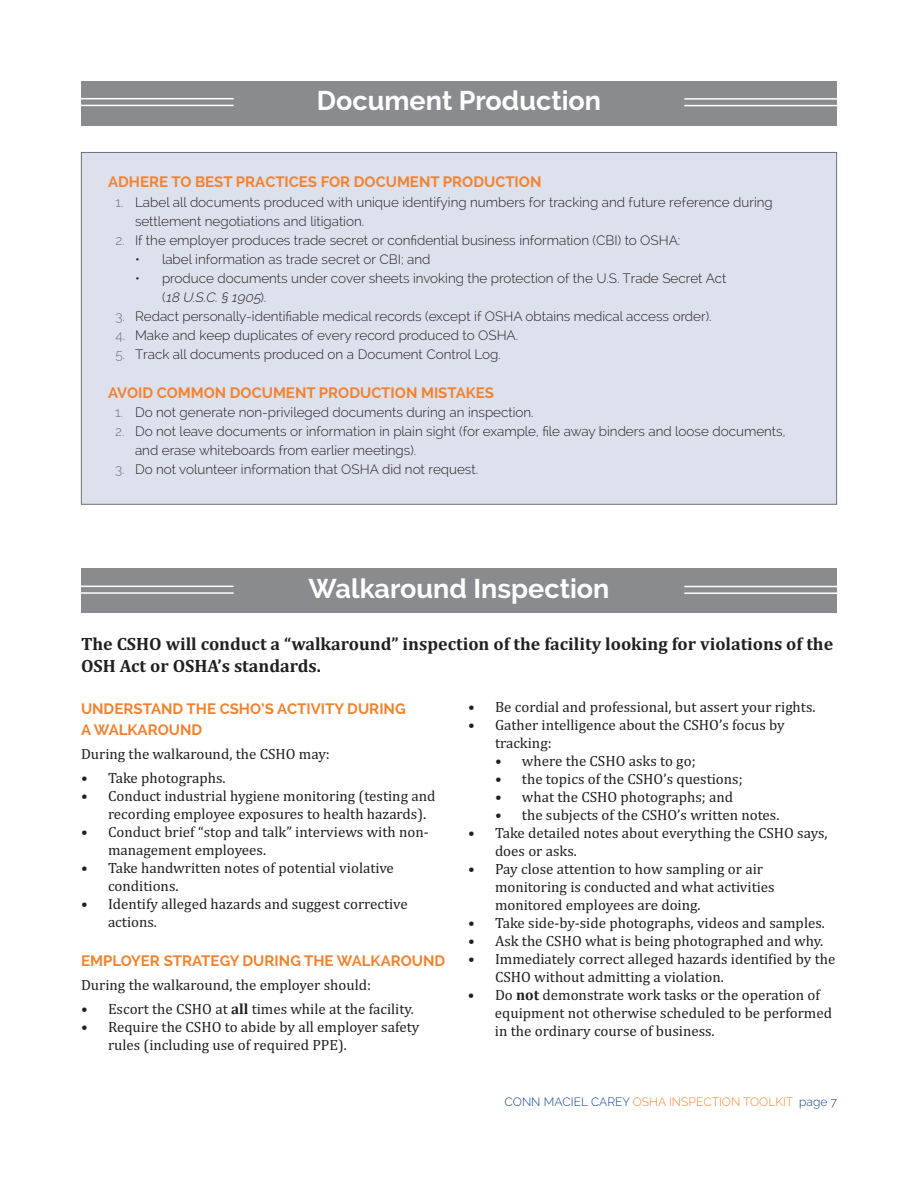
<style>
.page{position:relative;width:918px;height:1188px;background:#fff}
.page>*{position:absolute;margin:0;border:0;box-sizing:border-box;transform-origin:0 0}
.t1{font:700 27px "Raleway";color:#fff}
.t2{font:700 18px/21.6px "Cambria";color:#231f20}
.t3{font:15px/18px "Cambria";color:#231f20}
.t4{font:700 15px/21.1px "Raleway";color:#f28230}
.t5{font:300 13.5px/19px "Raleway";color:#231f20}
.t6{font:italic 300 13.5px "Raleway";color:#231f20}
.t7{font:300 13.5px/19px "Raleway";color:#6f7073;text-align:justify}
.t8{font:300 12px "Raleway";color:#f28230}
.s1{font-style:normal}
.s2{font-style:inherit}
.s3{font-weight:700}
.s4{color:#0e4285}
</style>
<div class="page">
<div style="left:82px;top:153px;width:754px;height:351px;background:#dde1ee"></div>
<div style="left:81px;top:81px;width:756px;height:45px;background:#898b8e"></div>
<hr style="left:81px;top:98px;width:153px;height:1px;background:#fff">
<hr style="left:81px;top:105px;width:153px;height:1px;background:#fff">
<hr style="left:684px;top:98px;width:153px;height:2px;background:#fff">
<hr style="left:684px;top:105px;width:153px;height:1px;background:#fff">
<div style="left:81px;top:569px;width:756px;height:44px;background:#898b8e"></div>
<hr style="left:81px;top:586px;width:153px;height:1px;background:#fff">
<hr style="left:81px;top:592px;width:153px;height:2px;background:#fff">
<hr style="left:684px;top:586px;width:153px;height:1px;background:#fff">
<hr style="left:684px;top:592px;width:153px;height:2px;background:#fff">
<h1 class="t1" style="left:317px;top:91px;width:286px">Document Production</h1>
<p class="t4" style="left:108px;top:173px;width:435px">ADHERE TO BEST PRACTICES FOR DOCUMENT PRODUCTION</p>
<p class="t5" style="left:135px;top:194px;width:639px">Label all documents produced with unique identifying numbers for tracking and future reference during settlement negotiations and litigation.<br>If the employer produces trade secret or confidential business information (CBI) to OSHA:</p>
<p class="t5" style="left:135px;top:251px;width:297px">• label information as trade secret or CBI; and</p>
<p class="t5" style="left:135px;top:270px;width:593px">• produce documents under cover sheets invoking the protection of the U.S. Trade Secret Act</p>
<p class="t6" style="left:162px;top:292px;width:106px"><span class="s1">(</span> 18 U.S.C. § 1905<span class="s1">) .</span></p>
<p class="t5" style="left:135px;top:308px;width:578px">Redact personally-identifiable medical records (except if OSHA obtains medical access order).</p>
<p class="t5" style="left:135px;top:327px;width:385px">Make and keep duplicates of every record produced to OSHA.</p>
<p class="t5" style="left:135px;top:346px;width:367px">Track all documents produced on a Document Control Log.</p>
<p class="t4" style="left:108px;top:383px;width:388px">AVOID COMMON DOCUMENT PRODUCTION MISTAKES</p>
<p class="t5" style="left:135px;top:404px;width:652px">Do not generate non-privileged documents during an inspection.<br>Do not leave documents or information in plain sight (for example, file away binders and loose documents, and erase whiteboards from earlier meetings).<br>Do not volunteer information that OSHA did not request.</p>
<p class="t7" style="left:116px;top:194px;width:9px">1.</p>
<p class="t7" style="left:116px;top:232px;width:11px">2.</p>
<p class="t7" style="left:116px;top:308px;width:11px">3.<br>4.<br>5.</p>
<p class="t7" style="left:115px;top:404px;width:11px">1.<br>2.</p>
<p class="t7" style="left:115px;top:461px;width:11px">3.</p>
<h1 class="t1" style="left:309px;top:578px;width:302px">Walkaround Inspection</h1>
<p class="t2" style="left:81px;top:633px;width:754px">The CSHO will c<span class="s2">on</span>duct a “w<span class="s2">alkaroun</span>d” in<span class="s2">spection</span> of the facility looking for violations of the<br>OSH Act or OSHA’s stan<span class="s2">dards.</span></p>
<p class="t4" style="left:81px;top:700px;width:326px">UNDERSTAND THE CSHO’S ACTIVITY DURING<br>A WALKAROUND</p>
<p class="t3" style="left:81px;top:745px;width:250px">During the walkaround, the CSHO may:</p>
<p class="t3" style="left:81px;top:769px;width:146px">• Take photographs.</p>
<p class="t3" style="left:108px;top:787px;width:329px;text-indent:-27px">• Conduct industrial hygiene monitoring (testing and recording employee exposures to health hazards).</p>
<p class="t3" style="left:108px;top:823px;width:322px;text-indent:-27px">• Conduct brief “stop and talk” interviews with non&shy;management employees.</p>
<p class="t3" style="left:108px;top:859px;width:287px;text-indent:-27px">• Take handwritten notes of potential violative conditions.</p>
<p class="t3" style="left:108px;top:895px;width:301px;text-indent:-27px">• Identify alleged hazards and suggest corrective actions.</p>
<p class="t4" style="left:81px;top:951px;width:366px">EMPLOYER STRATEGY DURING THE WALKAROUND</p>
<p class="t3" style="left:81px;top:975px;width:292px">During the walkaround, the employer should:</p>
<p class="t3" style="left:81px;top:999px;width:334px">• Escort the CSHO at <span class="s3">all</span> times while at the facility.</p>
<p class="t3" style="left:108px;top:1017px;width:313px;text-indent:-27px">• Require the CSHO to abide by all employer safety rules (including use of required PPE).</p>
<p class="t3" style="left:468px;top:698px;width:349px">• Be cordial and professional, but assert your rights.</p>
<p class="t3" style="left:495px;top:716px;width:291px;text-indent:-27px">• Gather intelligence about the CSHO’s focus by tracking:</p>
<p class="t3" style="left:495px;top:752px;width:202px">• where the CSHO asks to go;</p>
<p class="t3" style="left:495px;top:770px;width:249px">• the topics of the CSHO’s questions;</p>
<p class="t3" style="left:495px;top:788px;width:240px">• what the CSHO photographs; and</p>
<p class="t3" style="left:495px;top:806px;width:286px">• the subjects of the CSHO’s written notes.</p>
<p class="t3" style="left:495px;top:824px;width:334px;text-indent:-27px">• Take detailed notes about everything the CSHO says, does or asks.</p>
<p class="t3" style="left:495px;top:860px;width:281px;text-indent:-27px">• Pay close attention to how sampling or air monitoring is conducted and what activities monitored employees are doing.</p>
<p class="t3" style="left:468px;top:914px;width:358px">• Take side-by-side photographs, videos and samples.</p>
<p class="t3" style="left:468px;top:932px;width:357px">• Ask the CSHO what is being photographed and why.</p>
<p class="t3" style="left:495px;top:950px;width:342px;text-indent:-27px">• Immediately correct alleged hazards identified by the<br>CSHO without admitting a violation.</p>
<p class="t3" style="left:495px;top:986px;width:339px;text-indent:-27px">• Do <span class="s3">not</span> demonstrate work tasks or the operation of equipment not otherwise scheduled to be performed in the ordinary course of business.</p>
<p class="t8" style="left:505px;top:1097px;width:334px"><span class="s4">CONN MACIEL CAREY</span> OSHA INSPECTION TOOLKIT <span class="s4">page 7</span></p>
</div>
